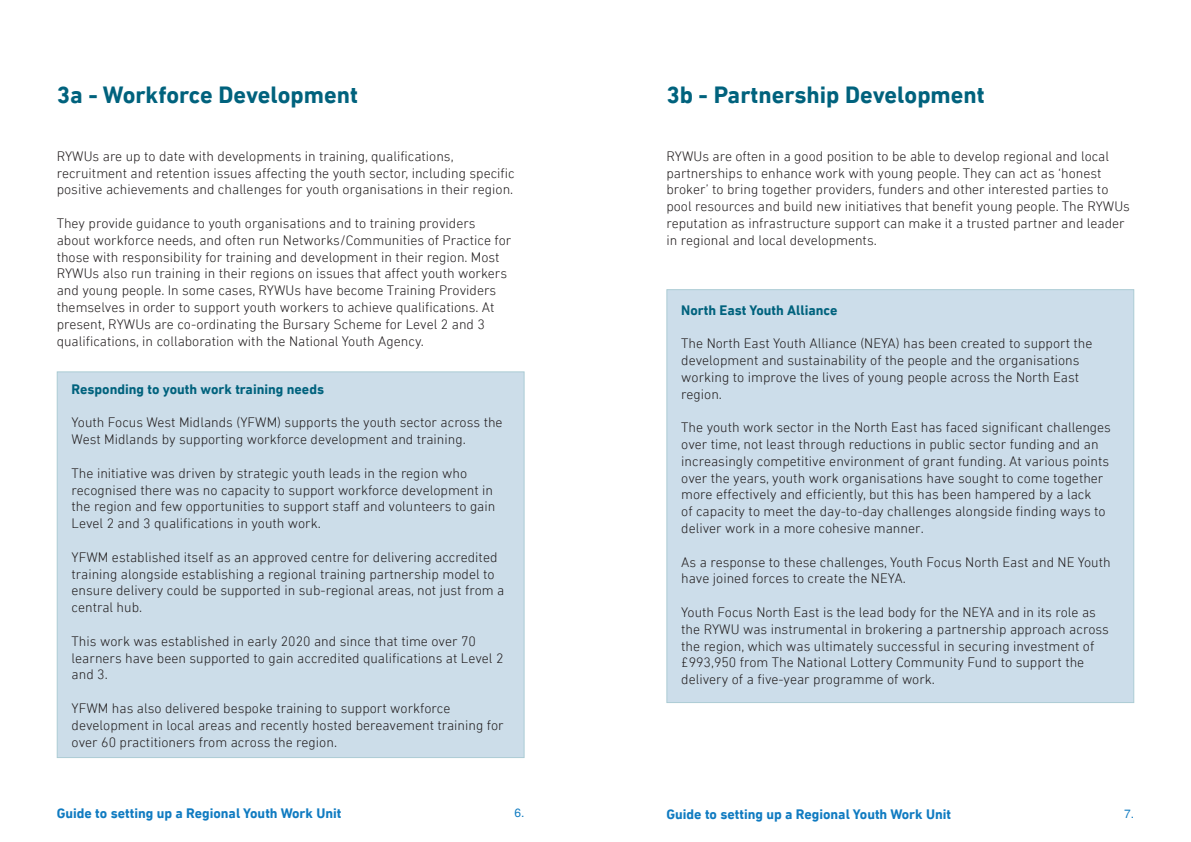
<style>
.page{position:relative;width:1191px;height:842px;background:#fff}
.page>*{position:absolute;margin:0;border:0;box-sizing:border-box;transform-origin:0 0}
.Paragraph_Style_4{font:700 24px "DIN Next W01";color:#00627d}
.t1{font:300 14px/16.8px "DIN Next W01";color:#231f20}
.t2{font:700 14px "DIN Next W01";color:#107bc1}
.t3{font:700 14px "DIN Next W01";color:#00627d}
.t4{font:12px "Te X Gyre Heros";color:#107bc1}
</style>
<div class="page">
<div style="left:57px;top:371px;width:467px;height:387px;background:#ccdde9"></div>
<div style="left:666px;top:289px;width:468px;height:414px;background:#ccddea"></div>
<p class="Paragraph_Style_4" style="left:57px;top:81px;width:303px">3a - Workforce Development</p>
<p class="t1" style="left:57px;top:147px;width:459px">RYWUs are up to date with developments in training, qualifications, recruitment and retention issues affecting the youth sector, including specific positive achievements and challenges for youth organisations in their region.</p>
<p class="t1" style="left:57px;top:215px;width:456px">They provide guidance to youth organisations and to training providers about workforce needs, and often run Networks/Communities of Practice for those with responsibility for training and development in their region. Most RYWUs also run training in their regions on issues that affect youth workers and young people. In some cases, RYWUs have become Training Providers themselves in order to support youth workers to achieve qualifications. At present, RYWUs are co-ordinating the Bursary Scheme for Level 2 and 3 qualifications, in collaboration with the National Youth Agency.</p>
<p class="t3" style="left:72px;top:381px;width:254px">Responding to youth work training needs</p>
<p class="t1" style="left:72px;top:414px;width:432px">Youth Focus West Midlands (YFWM) supports the youth sector across the<br>West Midlands by supporting workforce development and training.</p>
<p class="t1" style="left:72px;top:464px;width:425px">The initiative was driven by strategic youth leads in the region who recognised there was no capacity to support workforce development in the region and few opportunities to support staff and volunteers to gain Level 2 and 3 qualifications in youth work.</p>
<p class="t1" style="left:72px;top:548px;width:434px">YFWM established itself as an approved centre for delivering accredited training alongside establishing a regional training partnership model to ensure delivery could be supported in sub-regional areas, not just from a central hub.</p>
<p class="t1" style="left:72px;top:632px;width:433px">This work was established in early 2020 and since that time over 70 learners have been supported to gain accredited qualifications at Level 2 and 3.</p>
<p class="t1" style="left:72px;top:700px;width:434px">YFWM has also delivered bespoke training to support workforce development in local areas and recently hosted bereavement training for over 60 practitioners from across the region.</p>
<p class="Paragraph_Style_4" style="left:666px;top:81px;width:320px">3b - Partnership Development</p>
<p class="t1" style="left:666px;top:147px;width:465px">RYWUs are often in a good position to be able to develop regional and local partnerships to enhance work with young people. They can act as ‘honest broker’ to bring together providers, funders and other interested parties to pool resources and build new initiatives that benefit young people. The RYWUs reputation as infrastructure support can make it a trusted partner and leader in regional and local developments.</p>
<p class="t3" style="left:681px;top:302px;width:158px">North East Youth Alliance</p>
<p class="t1" style="left:681px;top:335px;width:413px">The North East Youth Alliance (NEYA) has been created to support the development and sustainability of the people and the organisations working to improve the lives of young people across the North East region.</p>
<p class="t1" style="left:681px;top:419px;width:431px">The youth work sector in the North East has faced significant challenges over time, not least through reductions in public sector funding and an increasingly competitive environment of grant funding. At various points over the years, youth work organisations have sought to come together more effectively and efficiently, but this has been hampered by a lack<br>of capacity to meet the day-to-day challenges alongside finding ways to deliver work in a more cohesive manner.</p>
<p class="t1" style="left:681px;top:553px;width:431px">As a response to these challenges, Youth Focus North East and NE Youth have joined forces to create the NEYA.</p>
<p class="t1" style="left:681px;top:604px;width:429px">Youth Focus North East is the lead body for the NEYA and in its role as the RYWU was instrumental in brokering a partnership approach across the region, which was ultimately successful in securing investment of £993,950 from The National Lottery Community Fund to support the delivery of a five-year programme of work.</p>
<p class="t2" style="left:57px;top:805px;width:286px">Guide to setting up a Regional Youth Work Unit</p>
<p class="t4" style="left:514px;top:803px;width:12px">6.</p>
<p class="t2" style="left:666px;top:806px;width:286px">Guide to setting up a Regional Youth Work Unit</p>
<p class="t4" style="left:1124px;top:804px;width:12px">7.</p>
</div>
